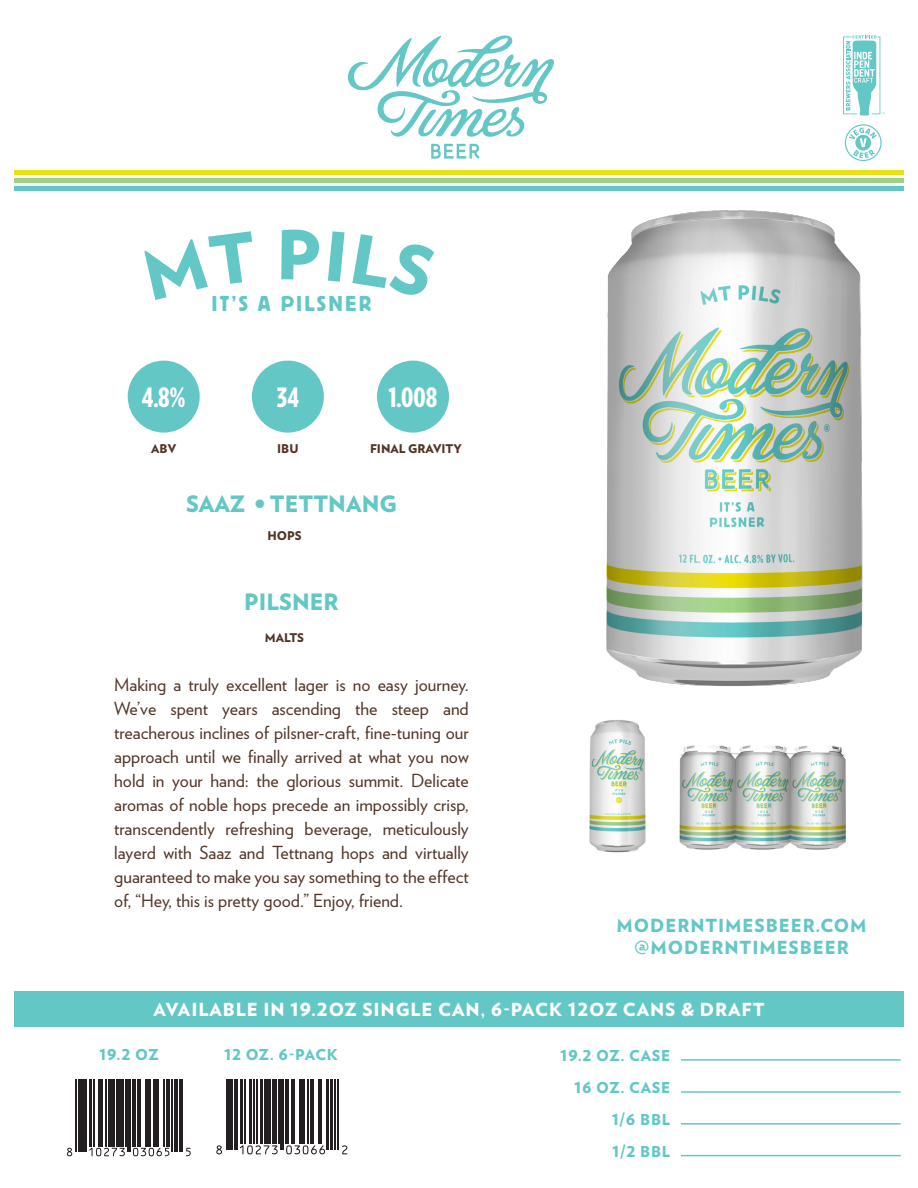
<style>
.page{position:relative;width:918px;height:1188px;background:#fff}
.page>*{position:absolute;margin:0;border:0;box-sizing:border-box;transform-origin:0 0}
.t1{font:900 27px "Verlag Compressed";color:#fff}
.t2{font:900 22.5px "Verlag";color:#63c7c6}
.t3{font:22.5px "Block T";letter-spacing:.1em;color:#63c7c6}
.t4{font:18px/24px "Verlag";color:#513528;text-align:justify}
.t5{font:900 18px "Verlag";letter-spacing:.05em;color:#fff}
.t6{font:900 18px "Verlag";letter-spacing:.05em;color:#63c7c6}
.t7{font:900 15px "Verlag";letter-spacing:.05em;color:#63c7c6}
.t8{font:900 12px "Verlag";color:#513527}
</style>
<div class="page">
<div style="left:14px;top:186px;width:890px;height:5px;background:#63c7c6"></div>
<div style="left:14px;top:178px;width:890px;height:5px;background:#a0d083"></div>
<div style="left:14px;top:170px;width:890px;height:5px;background:#eae015"></div>
<svg style="left:843px;top:35px;width:42px;height:80px"></svg>
<svg style="left:845px;top:124px;width:37px;height:37px"></svg>
<div style="left:14px;top:991px;width:890px;height:36px;background:#63c7c6"></div>
<img style="left:606px;top:210px;width:257px;height:476px">
<img style="left:679px;top:745px;width:167px;height:105px">
<div style="left:128px;top:361px;width:72px;height:72px;background:#63c7c6;border-radius:50%"></div>
<div style="left:252px;top:361px;width:72px;height:72px;background:#63c7c6;border-radius:50%"></div>
<div style="left:377px;top:361px;width:72px;height:72px;background:#63c7c6;border-radius:50%"></div>
<svg style="left:431px;top:144px;width:48px;height:15px"></svg>
<svg style="left:348px;top:35px;width:206px;height:102px"></svg>
<svg style="left:144px;top:231px;width:108px;height:69px"></svg>
<svg style="left:281px;top:230px;width:38px;height:49px"></svg>
<svg style="left:328px;top:231px;width:17px;height:51px"></svg>
<svg style="left:352px;top:234px;width:82px;height:61px"></svg>
<hr style="left:681px;top:1155px;width:220px;height:1px;background:#63c7c6">
<hr style="left:681px;top:1059px;width:220px;height:2px;background:#63c7c6">
<hr style="left:681px;top:1091px;width:220px;height:2px;background:#63c7c6">
<hr style="left:681px;top:1123px;width:220px;height:2px;background:#63c7c6">
<hr style="left:76px;top:1079px;width:1px;height:73px;background:#231f20">
<hr style="left:78px;top:1079px;width:1px;height:73px;background:#231f20">
<hr style="left:80px;top:1079px;width:3px;height:73px;background:#231f20">
<hr style="left:84px;top:1079px;width:3px;height:73px;background:#231f20">
<hr style="left:89px;top:1079px;width:3px;height:68px;background:#231f20">
<hr style="left:94px;top:1079px;width:1px;height:68px;background:#231f20">
<hr style="left:98px;top:1079px;width:3px;height:68px;background:#231f20">
<hr style="left:102px;top:1079px;width:1px;height:68px;background:#231f20">
<hr style="left:105px;top:1079px;width:1px;height:68px;background:#231f20">
<hr style="left:108px;top:1079px;width:3px;height:68px;background:#231f20">
<hr style="left:112px;top:1079px;width:3px;height:68px;background:#231f20">
<hr style="left:116px;top:1079px;width:3px;height:68px;background:#231f20">
<hr style="left:120px;top:1079px;width:4px;height:68px;background:#231f20">
<hr style="left:125px;top:1079px;width:1px;height:68px;background:#231f20">
<hr style="left:127px;top:1079px;width:2px;height:73px;background:#231f20">
<hr style="left:130px;top:1079px;width:1px;height:73px;background:#231f20">
<hr style="left:132px;top:1079px;width:3px;height:68px;background:#231f20">
<hr style="left:138px;top:1079px;width:1px;height:68px;background:#231f20">
<hr style="left:140px;top:1079px;width:1px;height:68px;background:#231f20">
<hr style="left:145px;top:1079px;width:2px;height:68px;background:#231f20">
<hr style="left:148px;top:1079px;width:3px;height:68px;background:#231f20">
<hr style="left:153px;top:1079px;width:1px;height:68px;background:#231f20">
<hr style="left:156px;top:1079px;width:1px;height:68px;background:#231f20">
<hr style="left:158px;top:1079px;width:1px;height:68px;background:#231f20">
<hr style="left:163px;top:1079px;width:1px;height:68px;background:#231f20">
<hr style="left:167px;top:1079px;width:3px;height:68px;background:#231f20">
<hr style="left:171px;top:1079px;width:1px;height:73px;background:#231f20">
<hr style="left:175px;top:1079px;width:3px;height:73px;background:#231f20">
<hr style="left:179px;top:1079px;width:1px;height:73px;background:#231f20">
<hr style="left:181px;top:1079px;width:1px;height:73px;background:#231f20">
<svg style="left:67px;top:1148px;width:124px;height:8px"></svg>
<svg style="left:217px;top:1080px;width:131px;height:75px"></svg>
<hr style="left:226px;top:1080px;width:1px;height:70px;background:#231f20">
<hr style="left:228px;top:1080px;width:1px;height:70px;background:#231f20">
<hr style="left:231px;top:1080px;width:2px;height:70px;background:#231f20">
<hr style="left:234px;top:1080px;width:4px;height:70px;background:#231f20">
<hr style="left:240px;top:1080px;width:3px;height:64px;background:#231f20">
<hr style="left:245px;top:1080px;width:1px;height:64px;background:#231f20">
<hr style="left:250px;top:1080px;width:2px;height:64px;background:#231f20">
<hr style="left:253px;top:1080px;width:1px;height:64px;background:#231f20">
<hr style="left:257px;top:1080px;width:1px;height:64px;background:#231f20">
<hr style="left:260px;top:1080px;width:3px;height:64px;background:#231f20">
<hr style="left:264px;top:1080px;width:3px;height:64px;background:#231f20">
<hr style="left:269px;top:1080px;width:2px;height:64px;background:#231f20">
<div style="left:272px;top:1080px;width:5px;height:64px;background:#231f20"></div>
<hr style="left:278px;top:1080px;width:1px;height:64px;background:#231f20">
<hr style="left:280px;top:1080px;width:2px;height:70px;background:#231f20">
<hr style="left:283px;top:1080px;width:1px;height:70px;background:#231f20">
<hr style="left:285px;top:1080px;width:4px;height:64px;background:#231f20">
<hr style="left:291px;top:1080px;width:1px;height:64px;background:#231f20">
<hr style="left:293px;top:1080px;width:2px;height:64px;background:#231f20">
<hr style="left:299px;top:1080px;width:2px;height:64px;background:#231f20">
<hr style="left:302px;top:1080px;width:3px;height:64px;background:#231f20">
<hr style="left:308px;top:1080px;width:1px;height:64px;background:#231f20">
<hr style="left:310px;top:1080px;width:1px;height:64px;background:#231f20">
<hr style="left:312px;top:1080px;width:2px;height:64px;background:#231f20">
<hr style="left:318px;top:1080px;width:1px;height:64px;background:#231f20">
<hr style="left:321px;top:1080px;width:1px;height:64px;background:#231f20">
<hr style="left:327px;top:1080px;width:2px;height:70px;background:#231f20">
<hr style="left:330px;top:1080px;width:3px;height:70px;background:#231f20">
<hr style="left:335px;top:1080px;width:1px;height:70px;background:#231f20">
<hr style="left:337px;top:1080px;width:1px;height:70px;background:#231f20">
<svg style="left:216px;top:1145px;width:131px;height:9px"></svg>
<img style="left:589px;top:720px;width:57px;height:133px">
<p class="t3" style="left:212px;top:292px;width:161px">IT’S A PILSNER</p>
<p class="t1" style="left:142px;top:377px;width:45px">4.8%</p>
<p class="t1" style="left:277px;top:377px;width:24px">34</p>
<p class="t1" style="left:389px;top:377px;width:50px">1.008</p>
<p class="t8" style="left:151px;top:438px;width:26px">ABV</p>
<p class="t8" style="left:277px;top:438px;width:23px">IBU</p>
<p class="t8" style="left:370px;top:438px;width:93px">FINAL GRAVITY</p>
<p class="t2" style="left:186px;top:485px;width:212px">SAAZ • TETTNANG</p>
<p class="t8" style="left:267px;top:525px;width:36px">HOPS</p>
<p class="t2" style="left:244px;top:584px;width:96px">PILSNER</p>
<p class="t8" style="left:265px;top:628px;width:41px">MALTS</p>
<p class="t4" style="left:114px;top:672px;width:356px">Making a truly excellent lager is no easy journey.<br>We’ve spent years ascending the steep and treacherous inclines of pilsner-craft, fine-tuning our approach until we finally arrived at what you now hold in your hand: the glorious summit. Delicate aromas of noble hops precede an impossibly crisp, transcendently refreshing beverage, meticulously layerd with Saaz and Tettnang hops and virtually guaranteed to make you say something to the effect of, “Hey, this is pretty good.” Enjoy, friend.</p>
<p class="t6" style="left:616px;top:911px;width:252px">MODERNTIMESBEER.COM</p>
<p class="t6" style="left:634px;top:933px;width:216px">@MODERNTIMESBEER</p>
<p class="t5" style="left:153px;top:994px;width:613px">AVAILABLE IN 19.2OZ SINGLE CAN, 6-PACK 12OZ CANS &amp; DRAFT</p>
<p class="t7" style="left:99px;top:1042px;width:61px">19.2 OZ</p>
<p class="t7" style="left:224px;top:1042px;width:115px">12 OZ. 6-PACK</p>
<p class="t7" style="left:560px;top:1043px;width:112px">19.2 OZ. CASE</p>
<p class="t7" style="left:574px;top:1075px;width:98px">16 OZ. CASE</p>
<p class="t7" style="left:612px;top:1107px;width:60px">1/6 BBL</p>
<p class="t7" style="left:612px;top:1139px;width:60px">1/2 BBL</p>
</div>
